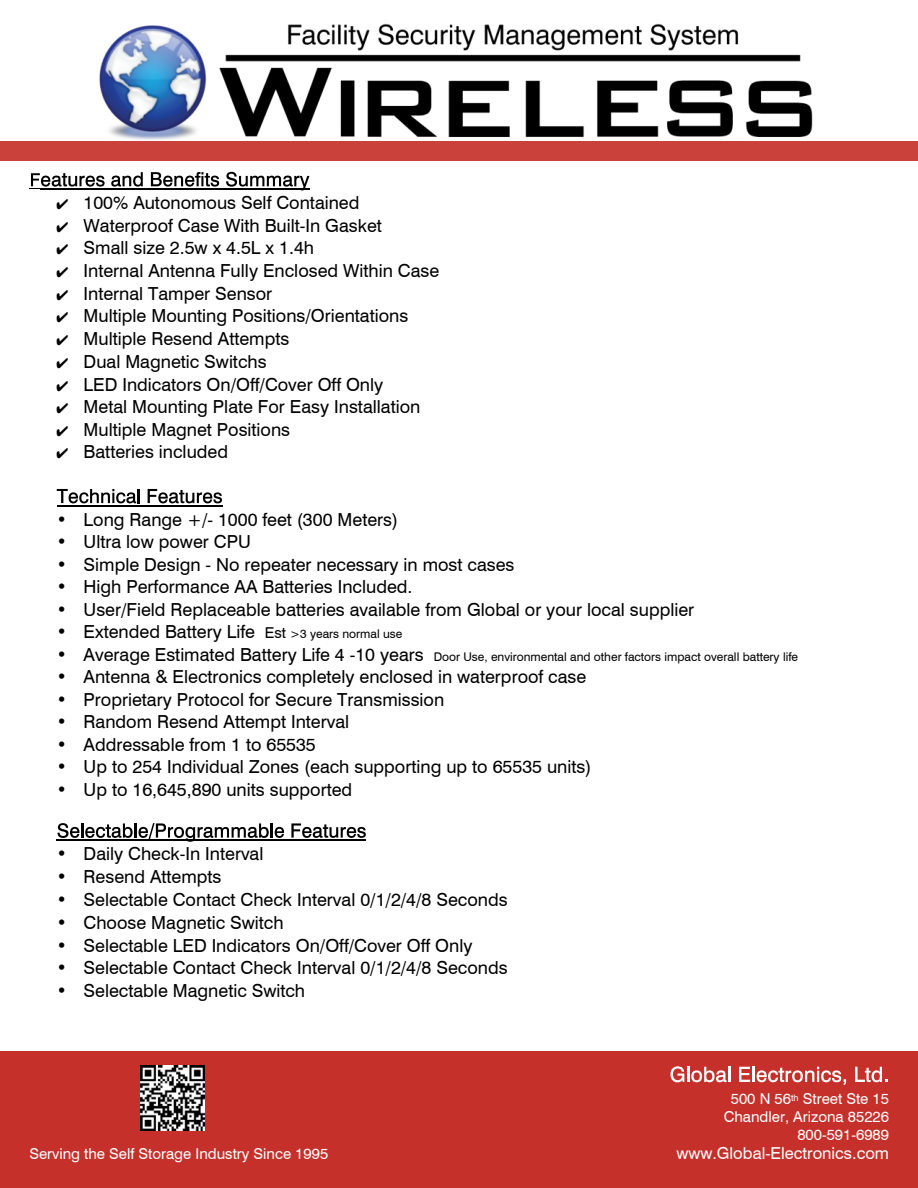
<style>
.page{position:relative;width:918px;height:1188px;background:#fff}
.page>*{position:absolute;margin:0;border:0;box-sizing:border-box;transform-origin:0 0}
.t1{font:18px "Swiss 721 BT";color:#000}
.t2{font:16.5px "Swiss 721 BT";color:#fff}
.t3{font:15px/18px "Swiss 721 BT";color:#fff;text-align:right}
.t4{font:12px "Swiss 721 BT";color:#000}
.s1{font-size:15px}
.s2{font-size:12px}
.s3{font-size:18px}
</style>
<div class="page">
<svg style="left:30px;top:173px;width:75px;height:16px"></svg>
<svg style="left:111px;top:172px;width:32px;height:15px"></svg>
<svg style="left:151px;top:172px;width:68px;height:15px"></svg>
<svg style="left:226px;top:172px;width:83px;height:18px"></svg>
<hr style="left:40px;top:188px;width:269px;height:1px;background:#000">
<svg style="left:57px;top:489px;width:83px;height:14px"></svg>
<svg style="left:148px;top:489px;width:74px;height:14px"></svg>
<hr style="left:57px;top:505px;width:166px;height:1px;background:#000">
<svg style="left:57px;top:823px;width:227px;height:19px"></svg>
<svg style="left:291px;top:823px;width:75px;height:15px"></svg>
<hr style="left:57px;top:840px;width:309px;height:1px;background:#000">
<div style="left:0;top:1051px;width:918px;height:137px;background:#c6302b"></div>
<img style="left:140px;top:1065px;width:65px;height:65px">
<svg style="left:670px;top:1066px;width:60px;height:16px"></svg>
<svg style="left:739px;top:1067px;width:11px;height:15px"></svg>
<hr style="left:752px;top:1067px;width:3px;height:15px;background:#fff">
<svg style="left:757px;top:1067px;width:89px;height:18px"></svg>
<svg style="left:855px;top:1067px;width:33px;height:15px"></svg>
<div style="left:0;top:141px;width:918px;height:20px;background:#ca413c"></div>
<img style="left:99px;top:24px;width:714px;height:116px">
<p class="t1" style="left:57px;top:195px;width:304px">✔ 100% Autonomous Self Contained</p>
<p class="t1" style="left:57px;top:218px;width:327px">✔ Waterproof Case With Built-In Gasket</p>
<p class="t1" style="left:57px;top:241px;width:259px">✔ Small size 2.5w x 4.5L x 1.4h</p>
<p class="t1" style="left:57px;top:263px;width:384px">✔ Internal Antenna Fully Enclosed Within Case</p>
<p class="t1" style="left:57px;top:286px;width:217px">✔ Internal Tamper Sensor</p>
<p class="t1" style="left:57px;top:309px;width:353px">✔ Multiple Mounting Positions/Orientations</p>
<p class="t1" style="left:57px;top:331px;width:234px">✔ Multiple Resend Attempts</p>
<p class="t1" style="left:57px;top:354px;width:212px">✔ Dual Magnetic Switchs</p>
<p class="t1" style="left:57px;top:377px;width:328px">✔ LED Indicators On/Off/Cover Off Only</p>
<p class="t1" style="left:57px;top:399px;width:365px">✔ Metal Mounting Plate For Easy Installation</p>
<p class="t1" style="left:57px;top:422px;width:235px">✔ Multiple Magnet Positions</p>
<p class="t1" style="left:57px;top:444px;width:173px">✔ Batteries included</p>
<p class="t1" style="left:57px;top:512px;width:343px">• Long Range +/- 1000 feet (300 Meters)</p>
<p class="t1" style="left:57px;top:534px;width:196px">• Ultra low power CPU</p>
<p class="t1" style="left:57px;top:557px;width:459px">• Simple Design - No repeater necessary in most cases</p>
<p class="t1" style="left:57px;top:579px;width:357px">• High Performance AA Batteries Included.</p>
<p class="t1" style="left:57px;top:602px;width:639px">• User/Field Replaceable batteries available from Global or your local supplier</p>
<p class="t1" style="left:57px;top:624px;width:347px">• Extended Battery Life <span class="s1">Est</span> <span class="s2">&gt;3 years normal use</span></p>
<p class="t4" style="left:57px;top:651px;width:743px"><span class="s3">• Average Estimated Battery Life 4 -10 years</span> Door Use, environmental and other factors impact overall battery life</p>
<p class="t1" style="left:57px;top:669px;width:531px">• Antenna &amp; Electronics completely enclosed in waterproof case</p>
<p class="t1" style="left:57px;top:692px;width:389px">• Proprietary Protocol for Secure Transmission</p>
<p class="t1" style="left:57px;top:714px;width:294px">• Random Resend Attempt Interval</p>
<p class="t1" style="left:57px;top:737px;width:261px">• Addressable from 1 to 65535</p>
<p class="t1" style="left:57px;top:759px;width:536px">• Up to 254 Individual Zones (each supporting up to 65535 units)</p>
<p class="t1" style="left:57px;top:782px;width:297px">• Up to 16,645,890 units supported</p>
<p class="t1" style="left:57px;top:847px;width:208px">• Daily Check-In Interval</p>
<p class="t1" style="left:57px;top:870px;width:166px">• Resend Attempts</p>
<p class="t1" style="left:57px;top:892px;width:453px">• Selectable Contact Check Interval 0/1/2/4/8 Seconds</p>
<p class="t1" style="left:57px;top:915px;width:229px">• Choose Magnetic Switch</p>
<p class="t1" style="left:57px;top:938px;width:418px">• Selectable LED Indicators On/Off/Cover Off Only</p>
<p class="t1" style="left:57px;top:961px;width:453px">• Selectable Contact Check Interval 0/1/2/4/8 Seconds</p>
<p class="t1" style="left:57px;top:984px;width:250px">• Selectable Magnetic Switch</p>
<p class="t3" style="left:29px;top:1146px;width:300px">Serving the Self Storage Industry Since 1995</p>
<p class="t3" style="left:724px;top:1091px;width:167px">500 N 56<sup>th</sup> Street Ste 15<br>Chandler, Arizona 85226<br>800-591-6989</p>
<p class="t2" style="left:676px;top:1147px;width:214px">www.Global-Electronics.com</p>
</div>
